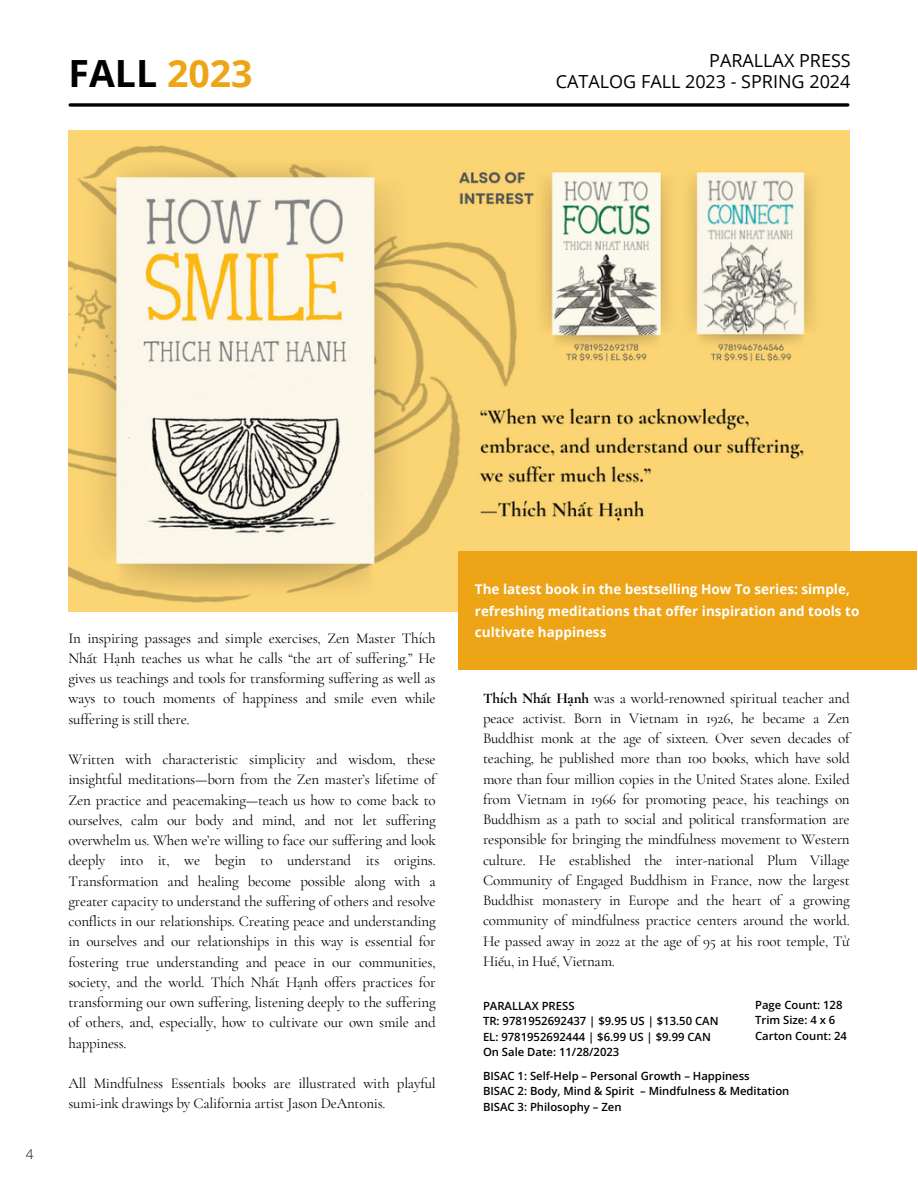
<style>
.page{position:relative;width:918px;height:1188px;background:#fff}
.page>*{position:absolute;margin:0;border:0;box-sizing:border-box;transform-origin:0 0}
.t1{font:700 37.5px "Open Sans";color:#000}
.t2{font:18px "Open Sans";color:#000}
.t3{font:15px/20.2px "Cormorant Garamond";letter-spacing:-.015em;color:#000;text-align:justify}
.t4{font:700 13.5px/21.3px "Open Sans";color:#fff}
.t5{font:300 13.5px "Open Sans";color:#000}
.t6{font:600 11.25px "Open Sans";color:#000}
.s1{color:#eda416}
.s2{font-weight:700}
</style>
<div class="page">
<img style="left:68px;top:131px;width:781px;height:480px">
<div style="left:458px;top:552px;width:459px;height:118px;background:#eda416"></div>
<svg style="left:70px;top:103px;width:778px;height:4px;background:#272727"></svg>
<p class="t1" style="left:68px;top:47px;width:186px">FALL <span class="s1">2023</span></p>
<p class="t2" style="left:709px;top:48px;width:143px">PARALLAX PRESS</p>
<p class="t2" style="left:556px;top:69px;width:296px">CATALOG FALL 2023 - SPRING 2024</p>
<p class="t5" style="left:26px;top:1145px;width:9px">4</p>
<p class="t3" style="left:68px;top:628px;width:369px">In inspiring passages and simple exercises, Zen Master Thích Nhất Hạnh teaches us what he calls “the art of suffering.” He gives us teachings and tools for transforming suffering as well as ways to touch moments of happiness and smile even while suffering is still there.</p>
<p class="t3" style="left:68px;top:749px;width:369px">Written with characteristic simplicity and wisdom, these insightful meditations—born from the Zen master’s lifetime of Zen practice and peacemaking—teach us how to come back to ourselves, calm our body and mind, and not let suffering overwhelm us. When we’re willing to face our suffering and look deeply into it, we begin to understand its origins.<br>Transformation and healing become possible along with a greater capacity to understand the suffering of others and resolve conflicts in our relationships. Creating peace and understanding in ourselves and our relationships in this way is essential for fostering true understanding and peace in our communities, society, and the world. Thích Nhất Hạnh offers practices for transforming our own suffering, listening deeply to the suffering of others, and, especially, how to cultivate our own smile and happiness.</p>
<p class="t3" style="left:68px;top:1073px;width:369px">All Mindfulness Essentials books are illustrated with playful sumi-ink drawings by California artist Jason DeAntonis.</p>
<p class="t4" style="left:475px;top:579px;width:386px">The latest book in the bestselling How To series: simple, refreshing meditations that offer inspiration and tools to cultivate happiness</p>
<p class="t3" style="left:483px;top:688px;width:368px"><span class="s2">Thích Nhất Hạnh</span> was a world-renowned spiritual teacher and peace activist. Born in Vietnam in 1926, he became a Zen Buddhist monk at the age of sixteen. Over seven decades of teaching, he published more than 100 books, which have sold more than four million copies in the United States alone. Exiled from Vietnam in 1966 for promoting peace, his teachings on Buddhism as a path to social and political transformation are responsible for bringing the mindfulness movement to Western culture. He established the inter-national Plum Village Community of Engaged Buddhism in France, now the largest Buddhist monastery in Europe and the heart of a growing community of mindfulness practice centers around the world.<br>He passed away in 2022 at the age of 95 at his root temple, Từ Hiếu, in Huế, Vietnam.</p>
<p class="t6" style="left:755px;top:997px;width:89px">Page Count: 128</p>
<p class="t6" style="left:755px;top:1012px;width:82px">Trim Size: 4 x 6</p>
<p class="t6" style="left:755px;top:1028px;width:93px">Carton Count: 24</p>
<p class="t6" style="left:483px;top:998px;width:93px">PARALLAX PRESS</p>
<p class="t6" style="left:483px;top:1013px;width:237px">TR: 9781952692437 | $9.95 US | $13.50 CAN</p>
<p class="t6" style="left:483px;top:1029px;width:229px">EL: 9781952692444 | $6.99 US | $9.99 CAN</p>
<p class="t6" style="left:483px;top:1044px;width:138px">On Sale Date: 11/28/2023</p>
<p class="t6" style="left:483px;top:1068px;width:268px">BISAC 1: Self-Help – Personal Growth – Happiness</p>
<p class="t6" style="left:483px;top:1083px;width:308px">BISAC 2: Body, Mind &amp; Spirit – Mindfulness &amp; Meditation</p>
<p class="t6" style="left:483px;top:1099px;width:140px">BISAC 3: Philosophy – Zen</p>
</div>
